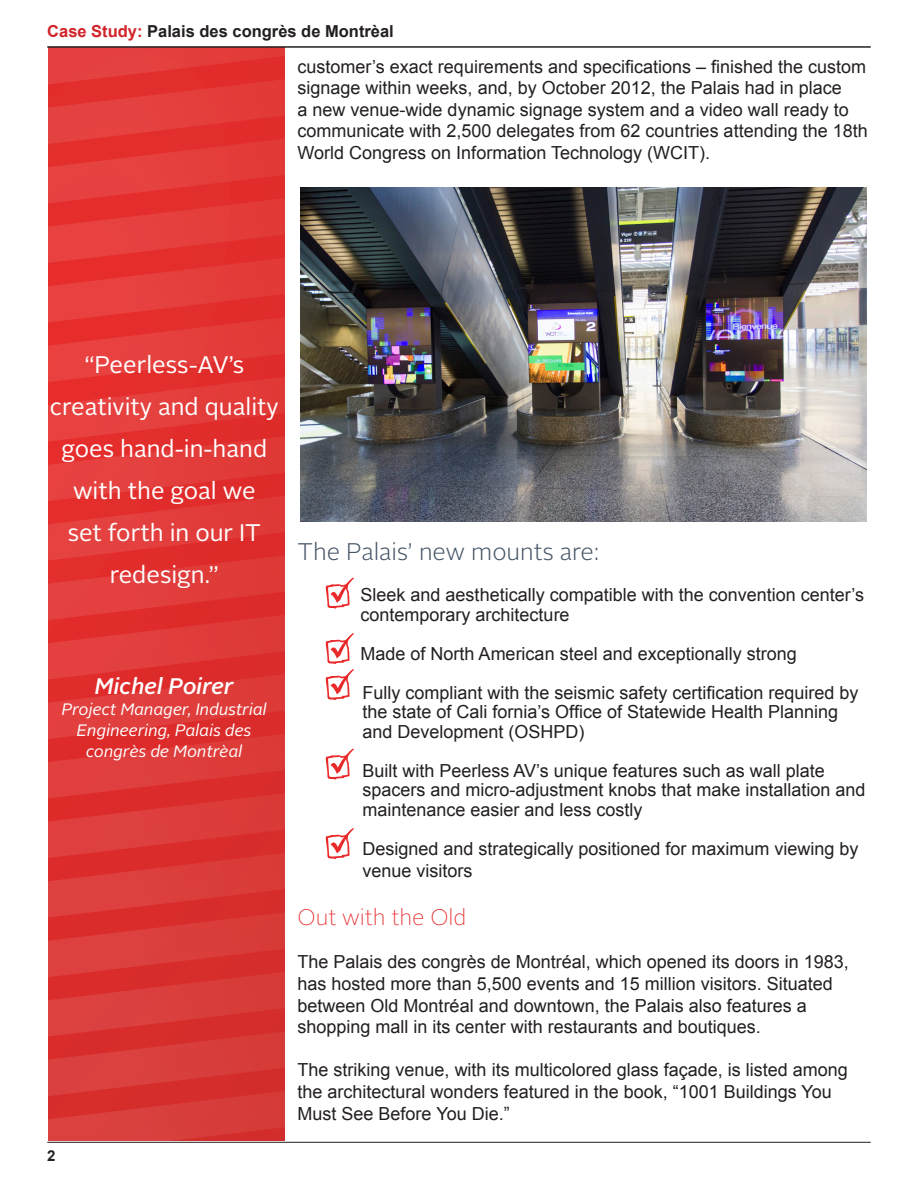
<style>
.page{position:relative;width:918px;height:1188px;background:#fff}
.page>*{position:absolute;margin:0;border:0;box-sizing:border-box;transform-origin:0 0}
.t1{font:24px/42px "Alright Sans";color:#fff;text-align:center}
.t2{font:300 24px "Alright Sans";color:#445465}
.t3{font:100 22.5px "Alright Sans";color:#e9292a}
.t4{font:italic 500 22.5px "Alright Sans";color:#fff}
.t5{font:18px/21.6px "Arial";color:#231f20}
.t6{font:italic 16.5px/21px "Alright Sans";color:#fff;text-align:center}
.t7{font:700 16.5px "Arial";color:#231f20}
.t8{font:700 15px "Arial";color:#231f20}
.s1{color:#d1232a}
</style>
<div class="page">
<svg style="left:48px;top:414px;width:236px;height:53px;background:#e23634"></svg>
<svg style="left:48px;top:355px;width:236px;height:59px;background:#e33735"></svg>
<svg style="left:48px;top:295px;width:236px;height:60px;background:#e43735"></svg>
<svg style="left:48px;top:467px;width:236px;height:119px;background:#e13735"></svg>
<svg style="left:48px;top:236px;width:236px;height:59px;background:#e43736"></svg>
<svg style="left:48px;top:176px;width:236px;height:60px;background:#e43736"></svg>
<svg style="left:48px;top:48px;width:236px;height:128px;background:#e23836"></svg>
<svg style="left:48px;top:950px;width:236px;height:53px;background:#d83634"></svg>
<svg style="left:48px;top:890px;width:236px;height:60px;background:#da3735"></svg>
<svg style="left:48px;top:1003px;width:236px;height:138px;background:#d73836"></svg>
<svg style="left:48px;top:831px;width:236px;height:59px;background:#db3635"></svg>
<svg style="left:48px;top:771px;width:236px;height:60px;background:#dc3635"></svg>
<svg style="left:48px;top:586px;width:236px;height:185px;background:#de3635"></svg>
<hr style="left:47px;top:46px;width:824px;height:2px;background:#231f20">
<hr style="left:47px;top:1142px;width:824px;height:1px;background:#231f20">
<img style="left:301px;top:187px;width:565px;height:335px">
<svg style="left:326px;top:577px;width:28px;height:32px"></svg>
<svg style="left:326px;top:633px;width:28px;height:67px"></svg>
<svg style="left:326px;top:748px;width:28px;height:32px"></svg>
<svg style="left:326px;top:828px;width:28px;height:31px"></svg>
<p class="t7" style="left:47px;top:20px;width:348px"><span class="s1">Case Study:</span> Palais des congrès de Montrèal</p>
<p class="t5" style="left:298px;top:56px;width:572px">customer’s exact requirements and specifications – finished the custom signage within weeks, and, by October 2012, the Palais had in place<br>a new venue-wide dynamic signage system and a video wall ready to communicate with 2,500 delegates from 62 countries attending the 18th World Congress on Information Technology (WCIT).</p>
<p class="t1" style="left:50px;top:344px;width:230px">“Peerless-AV’s creativity and quality goes hand-in-hand with the goal we<br>set forth in our IT redesign.”</p>
<p class="t4" style="left:95px;top:670px;width:140px">Michel Poirer</p>
<p class="t6" style="left:62px;top:699px;width:206px">Project Manager, Industrial<br>Engineering, Palais des congrès de Montrèal</p>
<p class="t8" style="left:47px;top:1145px;width:10px">2</p>
<p class="t2" style="left:298px;top:536px;width:303px">The Palais’ new mounts are:</p>
<p class="t5" style="left:361px;top:586px;width:505px;line-height:19.5px">Sleek and aesthetically compatible with the convention center’s contemporary architecture</p>
<p class="t5" style="left:361px;top:643px;width:438px">Made of North American steel and exceptionally strong</p>
<p class="t5" style="left:362px;top:683px;width:498px;line-height:19.5px">Fully compliant with the seismic safety certification required by the state of Cali fornia’s Office of Statewide Health Planning and Development (OSHPD)</p>
<p class="t5" style="left:362px;top:761px;width:505px;line-height:19.5px">Built with Peerless AV’s unique features such as wall plate spacers and micro-adjustment knobs that make installation and maintenance easier and less costly</p>
<p class="t5" style="left:362px;top:838px;width:498px">Designed and strategically positioned for maximum viewing by venue visitors</p>
<p class="t3" style="left:298px;top:902px;width:170px">Out with the Old</p>
<p class="t5" style="left:298px;top:951px;width:553px">The Palais des congrès de Montréal, which opened its doors in 1983, has hosted more than 5,500 events and 15 million visitors. Situated between Old Montréal and downtown, the Palais also features a shopping mall in its center with restaurants and boutiques.</p>
<p class="t5" style="left:298px;top:1059px;width:552px">The striking venue, with its multicolored glass façade, is listed among the architectural wonders featured in the book, “1001 Buildings You<br>Must See Before You Die.”</p>
</div>
